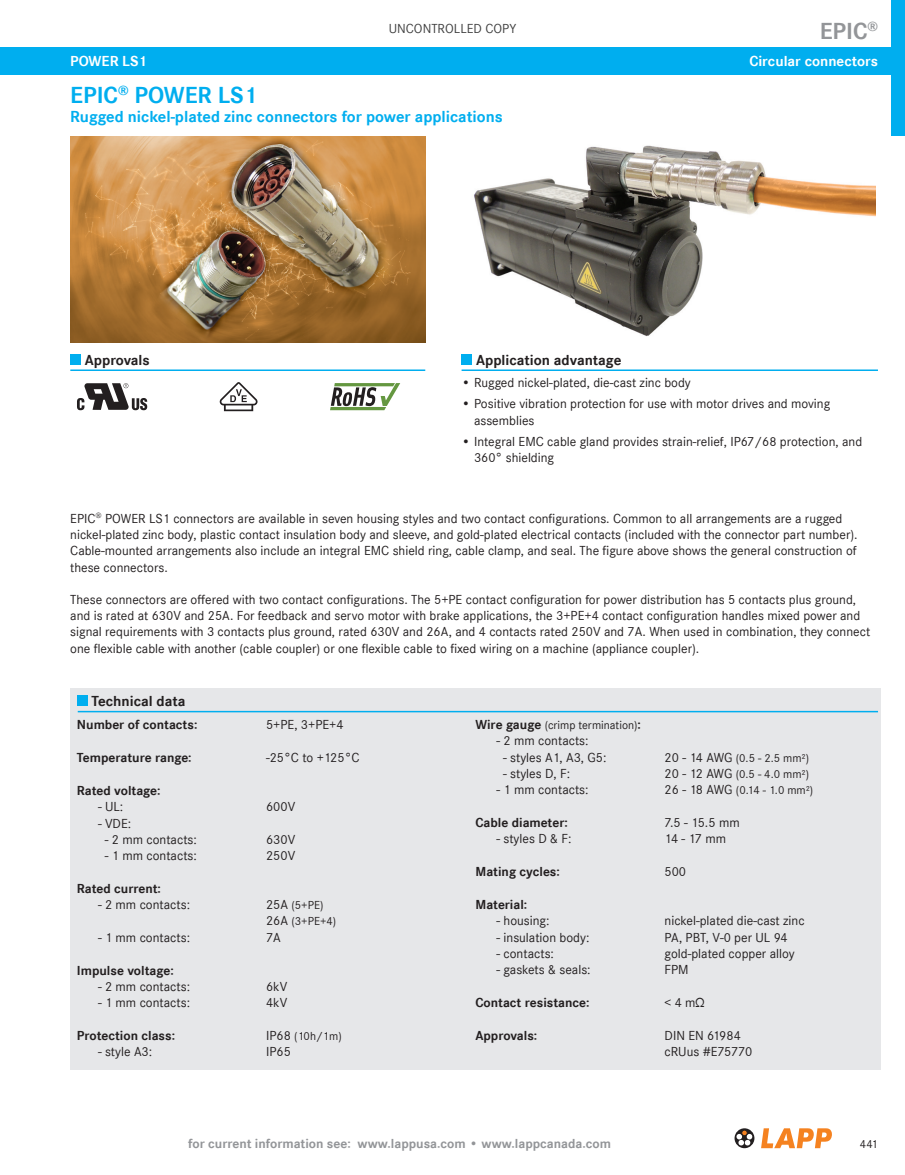
<style>
.page{position:relative;width:905px;height:1175px;background:#fff}
.page>*{position:absolute;margin:0;border:0;box-sizing:border-box;transform-origin:0 0}
.t1{font:700 24px "Corporate S";color:#00aeef}
.t2{font:700 24px "Corporate S";color:#939598}
.t3{font:700 16.5px "Corporate S";color:#00aeef}
.t4{font:700 15px "Corporate S";color:#231f20}
.t5{font:700 15px "Corporate S";color:#fff}
.t6{font:13.5px/16.2px "Corporate S";color:#231f20}
.t7{font:700 13.5px "Corporate S";color:#231f20}
.t8{font:700 13.5px "Corporate S";color:#939598}
.t9{font:13.5px "Corpo S";color:#404040}
.t10{font:12px/16.2px "Corporate S";color:#231f20}
.s1{font-size:13.5px}
.s2{font-weight:700;font-size:13.5px}
</style>
<div class="page">
<svg style="left:761px;top:1128px;width:70px;height:20px"></svg>
<svg style="left:734px;top:1128px;width:20px;height:20px"></svg>
<svg style="left:736px;top:1130px;width:16px;height:15px"></svg>
<div style="left:1px;top:48px;width:903px;height:27px;background:#00aeef"></div>
<div style="left:891px;top:0;width:13px;height:135px;background:#00aeef"></div>
<div style="left:70px;top:689px;width:810px;height:51px;background:#e6e7e9"></div>
<div style="left:77px;top:695px;width:11px;height:11px;background:#00aeef"></div>
<hr style="left:78px;top:711px;width:800px;height:1px;background:#00aeef">
<div style="left:461px;top:354px;width:11px;height:11px;background:#00aeef"></div>
<hr style="left:461px;top:369px;width:417px;height:2px;background:#00aeef">
<div style="left:70px;top:354px;width:11px;height:11px;background:#00aeef"></div>
<hr style="left:70px;top:369px;width:355px;height:2px;background:#00aeef">
<img style="left:474px;top:145px;width:401px;height:191px">
<img style="left:70px;top:137px;width:355px;height:205px">
<div style="left:70px;top:713px;width:810px;height:357px;background:#e6e7e9"></div>
<svg style="left:77px;top:383px;width:70px;height:27px"></svg>
<svg style="left:220px;top:382px;width:37px;height:29px"></svg>
<svg style="left:330px;top:383px;width:70px;height:27px"></svg>
<p class="t9" style="left:389px;top:21px;width:129px">UNCONTROLLED COPY</p>
<p class="t5" style="left:70px;top:53px;width:78px">POWER LS1</p>
<h1 class="t1" style="left:70px;top:81px;width:189px">EPIC<sup>®</sup> POWER LS1</h1>
<p class="t3" style="left:70px;top:107px;width:434px">Rugged nickel-plated zinc connectors for power applications</p>
<p class="t4" style="left:85px;top:351px;width:66px">Approvals</p>
<p class="t4" style="left:476px;top:351px;width:147px">Application advantage</p>
<h1 class="t2" style="left:819px;top:17px;width:60px">EPIC<sup>®</sup></h1>
<p class="t5" style="left:749px;top:53px;width:130px">Circular connectors</p>
<p class="t6" style="left:461px;top:374px;width:231px">• Rugged nickel-plated, die-cast zinc body</p>
<p class="t6" style="left:474px;top:396px;width:358px;text-indent:-12px">• Positive vibration protection for use with motor drives and moving assemblies</p>
<p class="t6" style="left:474px;top:433px;width:390px;text-indent:-12px">• Integral EMC cable gland provides strain-relief, IP67/68 protection, and<br>360° shielding</p>
<p class="t6" style="left:70px;top:510px;width:789px">EPIC<sup>®</sup> POWER LS1 connectors are available in seven housing styles and two contact configurations. Common to all arrangements are a rugged nickel-plated zinc body, plastic contact insulation body and sleeve, and gold-plated electrical contacts (included with the connector part number).<br>Cable-mounted arrangements also include an integral EMC shield ring, cable clamp, and seal. The figure above shows the general construction of these connectors.</p>
<p class="t6" style="left:70px;top:591px;width:801px">These connectors are offered with two contact configurations. The 5+PE contact configuration for power distribution has 5 contacts plus ground, and is rated at 630V and 25A. For feedback and servo motor with brake applications, the 3+PE+4 contact configuration handles mixed power and signal requirements with 3 contacts plus ground, rated 630V and 26A, and 4 contacts rated 250V and 7A. When used in combination, they connect one flexible cable with another (cable coupler) or one flexible cable to fixed wiring on a machine (appliance coupler).</p>
<p class="t4" style="left:92px;top:692px;width:95px">Technical data</p>
<p class="t7" style="left:77px;top:717px;width:122px">Number of contacts:</p>
<p class="t6" style="left:266px;top:716px;width:79px">5+PE, 3+PE+4</p>
<p class="t7" style="left:77px;top:750px;width:116px">Temperature range:</p>
<p class="t6" style="left:266px;top:749px;width:95px">-25°C to +125°C</p>
<p class="t7" style="left:77px;top:783px;width:85px">Rated voltage:</p>
<p class="t6" style="left:98px;top:799px;width:27px">- UL:</p>
<p class="t6" style="left:266px;top:799px;width:31px">600V</p>
<p class="t6" style="left:98px;top:815px;width:35px">- VDE:</p>
<p class="t6" style="left:105px;top:831px;width:94px">- 2 mm contacts:</p>
<p class="t6" style="left:266px;top:831px;width:31px">630V</p>
<p class="t6" style="left:105px;top:847px;width:94px">- 1 mm contacts:</p>
<p class="t6" style="left:266px;top:847px;width:31px">250V</p>
<p class="t7" style="left:77px;top:880px;width:86px">Rated current:</p>
<p class="t6" style="left:98px;top:896px;width:94px">- 2 mm contacts:</p>
<p class="t10" style="left:266px;top:897px;width:72px"><span class="s1">25A</span> (5+PE)<br><span class="s1">26A</span> (3+PE+4)</p>
<p class="t6" style="left:98px;top:929px;width:94px">- 1 mm contacts:</p>
<p class="t6" style="left:266px;top:929px;width:16px">7A</p>
<p class="t7" style="left:77px;top:962px;width:98px">Impulse voltage:</p>
<p class="t6" style="left:98px;top:978px;width:94px">- 2 mm contacts:</p>
<p class="t6" style="left:266px;top:978px;width:23px">6kV</p>
<p class="t6" style="left:98px;top:994px;width:94px">- 1 mm contacts:</p>
<p class="t6" style="left:266px;top:994px;width:23px">4kV</p>
<p class="t7" style="left:77px;top:1027px;width:100px">Protection class:</p>
<p class="t10" style="left:266px;top:1028px;width:77px"><span class="s1">IP68</span> (10h/1m)</p>
<p class="t6" style="left:98px;top:1043px;width:56px">- style A3:</p>
<p class="t6" style="left:266px;top:1043px;width:26px">IP65</p>
<p class="t10" style="left:475px;top:717px;width:167px"><span class="s2">Wire gauge</span> (crimp termination)<span class="s2">:</span></p>
<p class="t6" style="left:496px;top:733px;width:94px">- 2 mm contacts:</p>
<p class="t6" style="left:503px;top:749px;width:105px">- styles A1, A3, G5:</p>
<p class="t10" style="left:664px;top:749px;width:146px"><span class="s1">20 - 14 AWG</span> (0.5 - 2.5 mm²)</p>
<p class="t6" style="left:503px;top:765px;width:68px">- styles D, F:</p>
<p class="t10" style="left:664px;top:765px;width:146px"><span class="s1">20 - 12 AWG</span> (0.5 - 4.0 mm²)</p>
<p class="t6" style="left:496px;top:781px;width:94px">- 1 mm contacts:</p>
<p class="t10" style="left:664px;top:782px;width:150px"><span class="s1">26 - 18 AWG</span> (0.14 - 1.0 mm²)</p>
<p class="t7" style="left:475px;top:814px;width:94px">Cable diameter:</p>
<p class="t6" style="left:664px;top:814px;width:77px">7.5 - 15.5 mm</p>
<p class="t6" style="left:496px;top:830px;width:77px">- styles D &amp; F:</p>
<p class="t6" style="left:664px;top:830px;width:63px">14 - 17 mm</p>
<p class="t7" style="left:475px;top:864px;width:86px">Mating cycles:</p>
<p class="t6" style="left:664px;top:863px;width:23px">500</p>
<p class="t7" style="left:475px;top:897px;width:53px">Material:</p>
<p class="t6" style="left:496px;top:913px;width:55px">- housing:</p>
<p class="t6" style="left:664px;top:913px;width:141px">nickel-plated die-cast zinc</p>
<p class="t6" style="left:496px;top:929px;width:94px">- insulation body:</p>
<p class="t6" style="left:664px;top:929px;width:125px">PA, PBT, V-0 per UL 94</p>
<p class="t6" style="left:496px;top:945px;width:59px">- contacts:</p>
<p class="t6" style="left:664px;top:945px;width:132px">gold-plated copper alloy</p>
<p class="t6" style="left:496px;top:961px;width:96px">- gaskets &amp; seals:</p>
<p class="t6" style="left:664px;top:961px;width:26px">FPM</p>
<p class="t7" style="left:475px;top:994px;width:116px">Contact resistance:</p>
<p class="t6" style="left:664px;top:994px;width:42px">&lt;4mΩ</p>
<p class="t7" style="left:475px;top:1027px;width:63px">Approvals:</p>
<p class="t6" style="left:664px;top:1027px;width:89px">DIN EN 61984 cRUus #E75770</p>
<p class="t8" style="left:188px;top:1135px;width:424px">for current information see: www.lappusa.com • www.lappcanada.com</p>
<p class="t10" style="left:859px;top:1136px;width:20px">441</p>
</div>
